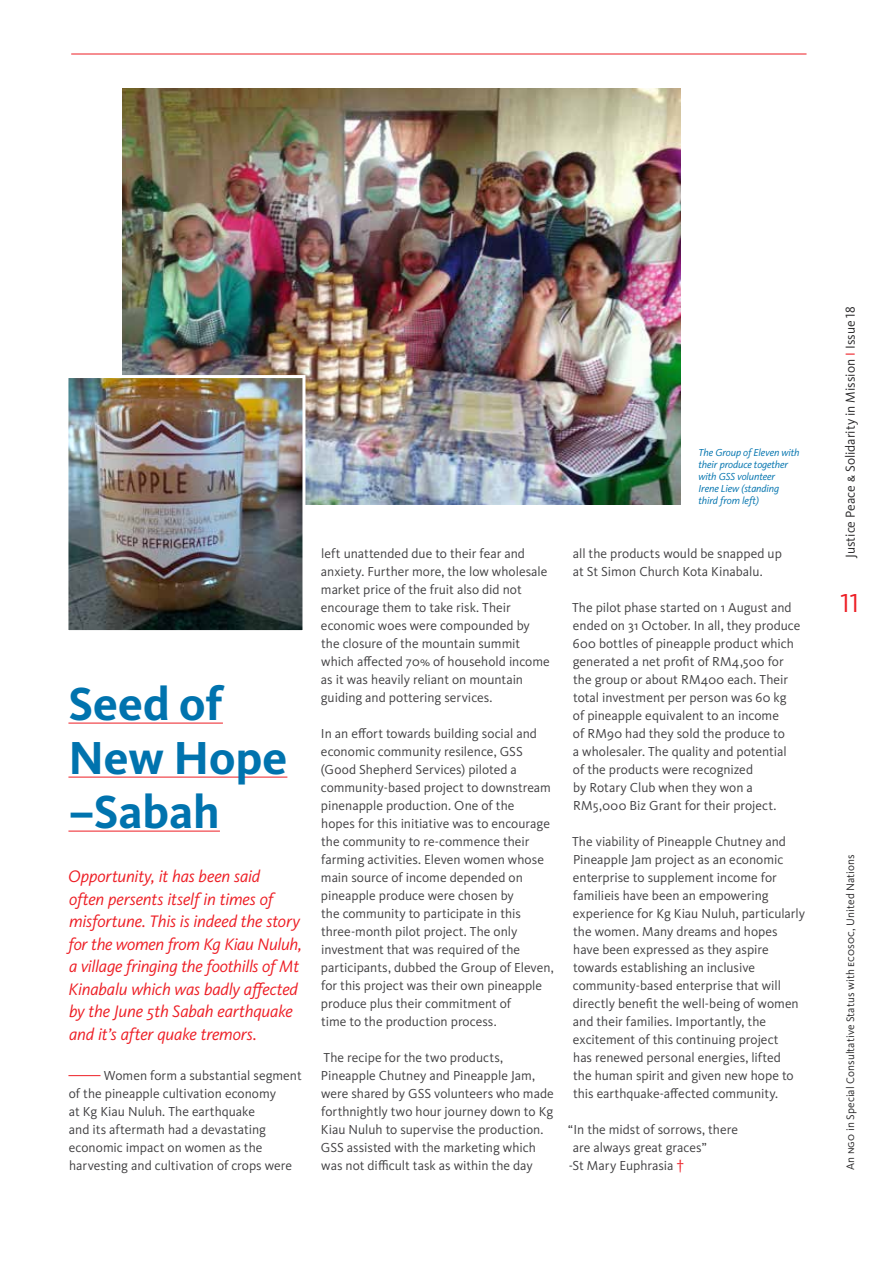
<style>
.page{position:relative;width:893px;height:1263px;background:#fff}
.page>*{position:absolute;margin:0;border:0;box-sizing:border-box;transform-origin:0 0}
.t1{font:700 48px/54px "Kievit OT";color:#0073ae}
.t2{font:27px "Kievit OT";color:#ed1d24}
.t3{font:italic 17.25px/22.5px "Kievit OT";letter-spacing:-.01em;color:#ed1d24}
.t4{font:13.5px/18px "Kievit OT";color:#414042}
.t5{font:13.5px "Kievit OT";color:#292829}
.t6{font:11.25px "Kievit OT";letter-spacing:.005em;color:#292829}
.t7{font:italic 10.5px/12px "Kievit OT";letter-spacing:-.01em;color:#0073ae}
.s1{font-size:14.25px;color:#ed1d24}
.s2{color:#ed1d24}
</style>
<div class="page">
<img style="left:122px;top:89px;width:558px;height:415px">
<hr style="left:68px;top:1075px;width:33px;height:1px;background:#ed1d24">
<hr style="left:68px;top:723px;width:155px;height:1px;background:#ed1d24">
<hr style="left:68px;top:777px;width:219px;height:1px;background:#ed1d24">
<hr style="left:68px;top:831px;width:152px;height:1px;background:#ed1d24">
<img style="left:68px;top:374px;width:239px;height:257px">
<hr style="left:71px;top:54px;width:735px;height:1px;background:#ed1d24">
<h1 class="t1" style="left:68px;top:676px;width:220px">Seed of<br>New Hope –Sabah</h1>
<p class="t3" style="left:68px;top:865px;width:235px">Opportunity, it has been said<br>often persents itself in times of misfortune. This is indeed the story for the women from Kg Kiau Nuluh, a village fringing the foothills of Mt Kinabalu which was badly affected by the June 5th Sabah earthquake and it’s after quake tremors.</p>
<p class="t4" style="left:69px;top:1066px;width:234px;text-indent:35px">Women form a substantial segment of the pineapple cultivation economy<br>at Kg Kiau Nuluh. The earthquake<br>and its aftermath had a devastating economic impact on women as the harvesting and cultivation of crops were</p>
<p class="t7" style="left:698px;top:446px;width:103px">The Group of Eleven with their produce together with GSS volunteer<br>Irene Liew (standing third from left)</p>
<p class="t4" style="left:321px;top:544px;width:231px">left unattended due to their fear and anxiety. Further more, the low wholesale market price of the fruit also did not encourage them to take risk. Their economic woes were compounded by the closure of the mountain summit which affected 70% of household income as it was heavily reliant on mountain guiding and pottering services.</p>
<p class="t4" style="left:321px;top:724px;width:234px">In an effort towards building social and economic community resilence, GSS (Good Shepherd Services) piloted a community-based project to downstream pinenapple production. One of the<br>hopes for this initiative was to encourage the community to re-commence their farming activities. Eleven women whose main source of income depended on pineapple produce were chosen by<br>the community to participate in this three-month pilot project. The only investment that was required of the participants, dubbed the Group of Eleven, for this project was their own pineapple produce plus their commitment of<br>time to the production process.</p>
<p class="t4" style="left:321px;top:1048px;width:235px">The recipe for the two products, Pineapple Chutney and Pineapple Jam, were shared by GSS volunteers who made forthnightly two hour journey down to Kg Kiau Nuluh to supervise the production.<br>GSS assisted with the marketing which was not difficult task as within the day</p>
<p class="t4" style="left:573px;top:544px;width:210px">all the products would be snapped up at St Simon Church Kota Kinabalu.</p>
<p class="t4" style="left:572px;top:598px;width:230px">The pilot phase started on 1 August and ended on 31 October. In all, they produce 600 bottles of pineapple product which generated a net profit of RM4,500 for the group or about RM400 each. Their total investment per person was 60 kg of pineapple equivalent to an income<br>of RM90 had they sold the produce to<br>a wholesaler. The quality and potential of the products were recognized<br>by Rotary Club when they won a RM5,000 Biz Grant for their project.</p>
<p class="t4" style="left:572px;top:832px;width:235px">The viability of Pineapple Chutney and Pineapple Jam project as an economic enterprise to supplement income for familieis have been an empowering experience for Kg Kiau Nuluh, particularly the women. Many dreams and hopes have been expressed as they aspire towards establishing an inclusive community-based enterprise that will directly benefit the well-being of women and their families. Importantly, the excitement of this continuing project<br>has renewed personal energies, lifted<br>the human spirit and given new hope to this earthquake-affected community.</p>
<p class="t4" style="left:568px;top:1120px;width:171px">“In the midst of sorrows, there</p>
<p class="t4" style="left:573px;top:1138px;width:135px">are always great graces”</p>
<p class="t4" style="left:569px;top:1156px;width:117px">-St Mary Euphrasia <span class="s1">†</span></p>
<p class="t5" style="left:842px;top:558px;width:253px;rotate:-90deg">Justice Peace &amp; Solidarity in Mission <span class="s2">I</span> Issue 18</p>
<h2 class="t2" style="left:841px;top:587px;width:20px">11</h2>
<p class="t6" style="left:844px;top:1170px;width:318px;rotate:-90deg">An ngo in Special Consultative Status with ecosoc, United Nations</p>
</div>
